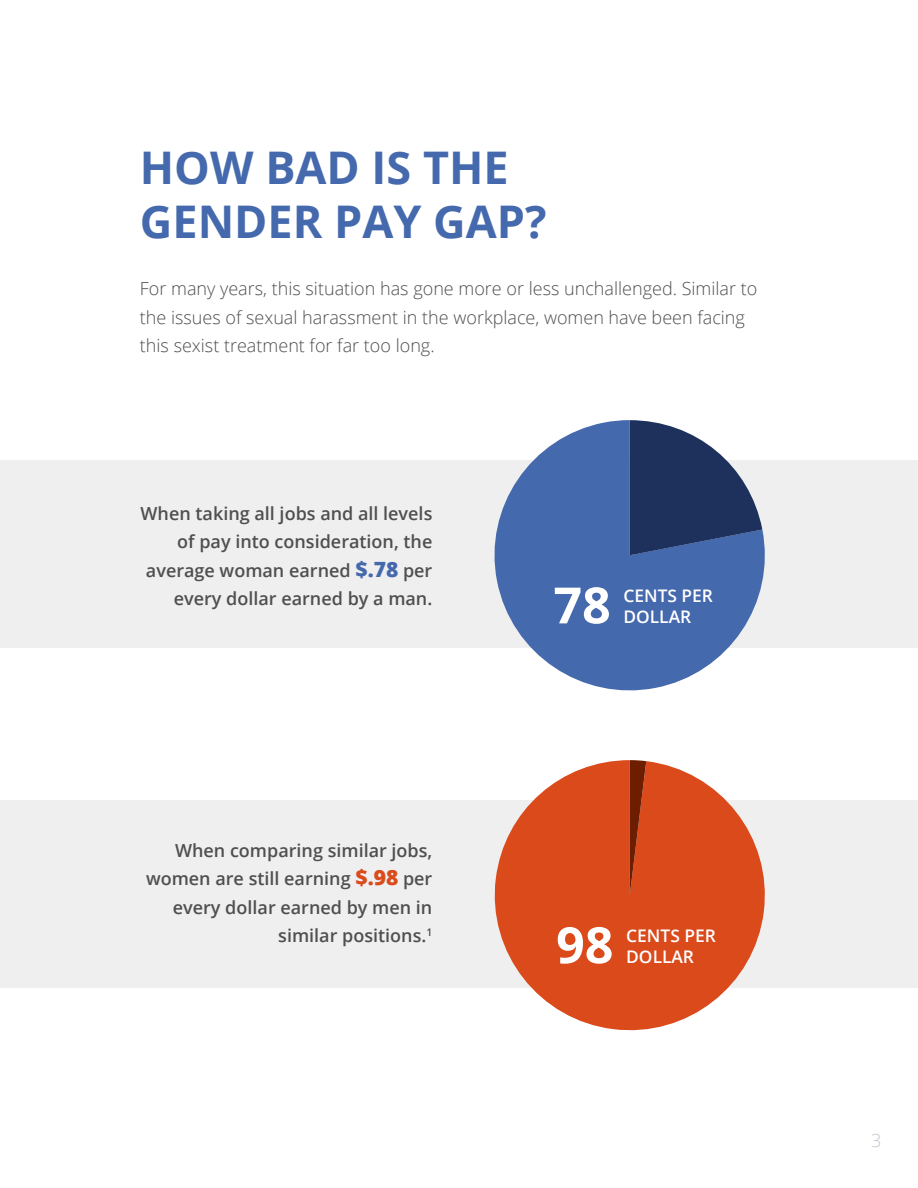
<style>
.page{position:relative;width:918px;height:1188px;background:#fff}
.page>*{position:absolute;margin:0;border:0;box-sizing:border-box;transform-origin:0 0}
.t1{font:700 50.25px "Open Sans";color:#fff}
.t2{font:700 50.1px "Open Sans";color:#fff}
.t3{font:700 45px/54px "Open Sans";color:#4569ad}
.t4{font:600 18px/28.5px "Open Sans";color:#4f4f4f;text-align:right}
.t5{font:300 18px/28.5px "Open Sans";color:#4f4f4f}
.t6{font:300 18px "Open Sans";color:#c2c4ce}
.t7{font:600 17.4px/20.9px "Open Sans";color:#fff}
.s1{font-weight:800;font-size:21px;color:#4569ad}
.s2{font-weight:800;font-size:21px;color:#da4a1b}
</style>
<div class="page">
<div style="left:0;top:460px;width:918px;height:187px;background:#efeff0"></div>
<div style="left:0;top:801px;width:918px;height:187px;background:#efeff0"></div>
<svg style="left:483px;top:420px;width:294px;height:271px;fill:#4569ad"></svg>
<svg style="left:487px;top:760px;width:286px;height:271px;fill:#da4a1b"></svg>
<svg style="left:630px;top:760px;width:16px;height:135px;background:#a33610"></svg>
<svg style="left:630px;top:420px;width:132px;height:135px"></svg>
<h3 class="t3" style="left:140px;top:140px;width:408px">HOW BAD IS THE<br>GENDER PAY GAP?</h3>
<p class="t5" style="left:140px;top:274px;width:619px">For many years, this situation has gone more or less unchallenged. Similar to the issues of sexual harassment in the workplace, women have been facing this sexist treatment for far too long.</p>
<p class="t4" style="left:141px;top:499px;width:293px">When taking all jobs and all levels of pay into consideration, the average woman earned <span class="s1">$.78</span> per every dollar earned by a man.</p>
<p class="t4" style="left:146px;top:835px;width:288px">When comparing similar jobs, women are still earning <span class="s2">$.98</span> per every dollar earned by men in similar positions.<sup>1</sup></p>
<h2 class="t2" style="left:553px;top:570px;width:59px">78</h2>
<p class="t7" style="left:624px;top:585px;width:91px">CENTS PER<br>DOLLAR</p>
<h1 class="t1" style="left:556px;top:910px;width:59px">98</h1>
<p class="t7" style="left:626px;top:925px;width:91px">CENTS PER<br>DOLLAR</p>
<p class="t6" style="left:871px;top:1129px;width:12px">3</p>
</div>
